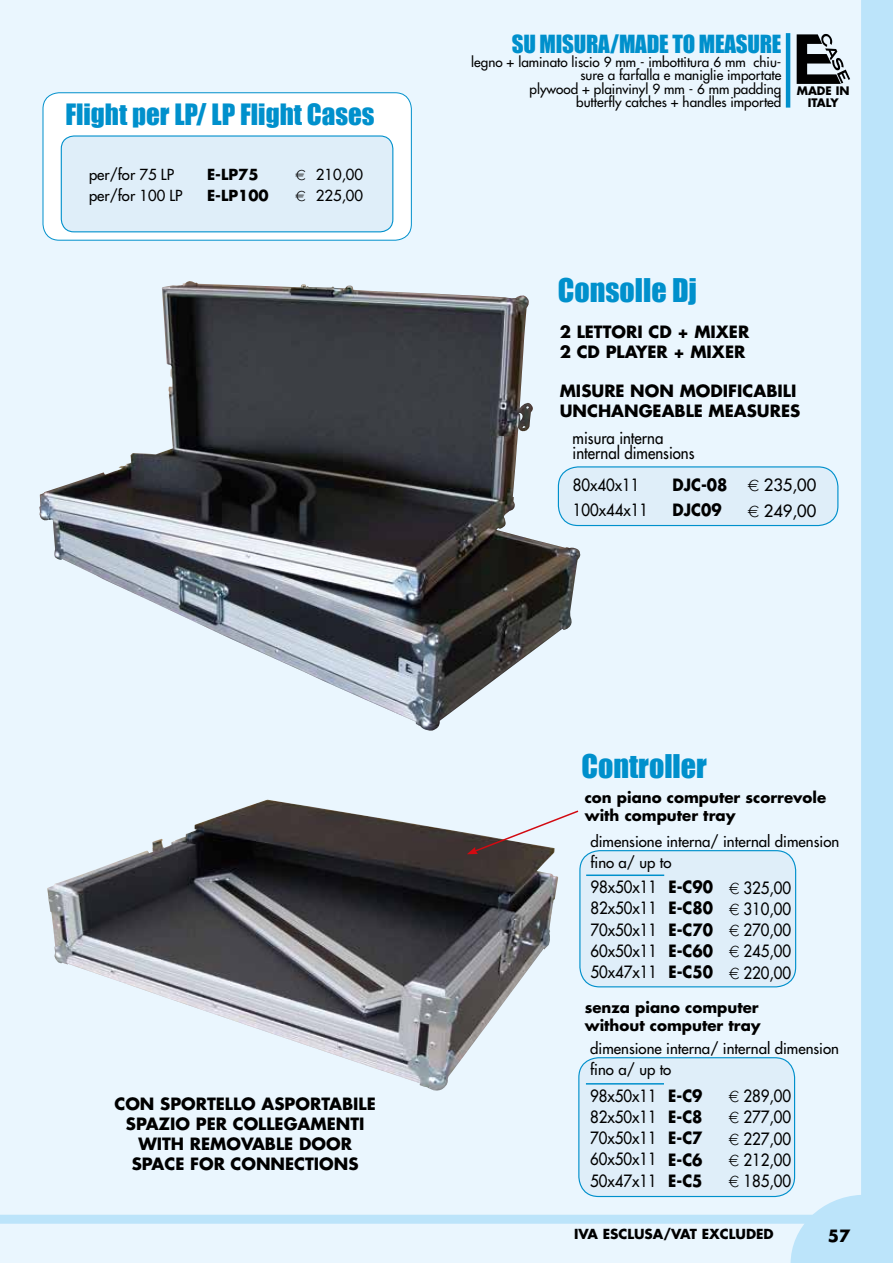
<style>
.page{position:relative;width:893px;height:1263px;background:#eaf6fe}
.page>*{position:absolute;margin:0;border:0;box-sizing:border-box;transform-origin:0 0}
.t1{font:30px "Impact";color:#0090cc}
.t2{font:27px "Impact";color:#0090cc}
.t3{font:22.95px "Impact";letter-spacing:-.01em;color:#0090cc}
.t4{font:16.5px/21.3px "Futura";color:#000;scale:.91 1}
.t5{font:700 16.5px/19.8px "Futura";color:#000}
.t6{font:700 16.5px "Futura";color:#000;scale:.91 1}
.t7{font:16.5px "Futura";color:#000}
.t8{font:15px/21.3px "Futura";color:#000}
.t9{font:700 15px/18px "Futura";color:#000}
.t10{font:14.85px "Futura";color:#000}
.t11{font:700 14.85px "Futura";color:#000}
.t12{font:13.5px/13.5px "Futura";color:#000;text-align:right}
.t13{font:700 13.5px "Futura";color:#000}
.t14{font:700 11.4px/12.1px "Futura";color:#000;text-align:center}
.s1{font-family:"Logofont Euro"}
.s2{font-family:"Logofont Euro";font-weight:400}
.s3{font-weight:400}
.s4{font-weight:700}
</style>
<div class="page">
<svg style="left:791px;top:0;width:102px;height:1263px"></svg>
<div style="left:0;top:1215px;width:893px;height:9px;background:#bce4fa"></div>
<svg style="left:797px;top:34px;width:53px;height:50px"></svg>
<hr style="left:786px;top:33px;width:4px;height:75px;background:#0090cc">
<div style="left:43px;top:93px;width:368px;height:147px;background:#fff;border-radius:16px"></div>
<div style="left:43px;top:92px;width:369px;height:149px;border:1px solid #0090cc;border-radius:16px"></div>
<div style="left:61px;top:136px;width:332px;height:96px;background:#dfeef9;border-radius:13px"></div>
<div style="left:61px;top:135px;width:332px;height:97px;border:1px solid #0090cc;border-radius:13px"></div>
<div style="left:558px;top:467px;width:280px;height:58px;background:#dfeef9;border-radius:20px"></div>
<div style="left:558px;top:466px;width:280px;height:60px;border:1px solid #0090cc;border-radius:20px"></div>
<div style="left:580px;top:851px;width:216px;height:136px;background:#dfeef9;border-radius:20px"></div>
<div style="left:579px;top:850px;width:217px;height:137px;border:1px solid #0090cc;border-radius:20px"></div>
<hr style="left:586px;top:874px;width:78px;height:2px;background:#0090cc">
<div style="left:579px;top:1058px;width:216px;height:138px;background:#dfeef9;border-radius:20px"></div>
<div style="left:578px;top:1057px;width:217px;height:140px;border:1px solid #0090cc;border-radius:20px"></div>
<hr style="left:586px;top:1083px;width:78px;height:1px;background:#0090cc">
<img style="left:39px;top:283px;width:542px;height:448px">
<img style="left:47px;top:800px;width:511px;height:291px">
<svg style="left:467px;top:809px;width:112px;height:45px"></svg>
<h2 class="t2" style="left:65px;top:97px;width:311px">Flight per LP/ LP Flight Cases</h2>
<p class="t10" style="left:89px;top:165px;width:87px">per/for 75 LP</p>
<p class="t11" style="left:207px;top:164px;width:53px">E-LP75</p>
<p class="t10" style="left:295px;top:165px;width:69px"><span class="s1">E</span> 210,00</p>
<p class="t10" style="left:89px;top:186px;width:95px">per/for 100 LP</p>
<p class="t11" style="left:207px;top:185px;width:63px">E-LP100</p>
<p class="t10" style="left:295px;top:186px;width:69px"><span class="s1">E</span> 225,00</p>
<p class="t5" style="left:114px;top:1094px;width:263px;text-align:center">CON SPORTELLO ASPORTABILE<br>SPAZIO PER COLLEGAMENTI<br>WITH REMOVABLE DOOR<br>SPACE FOR CONNECTIONS</p>
<h3 class="t3" style="left:512px;top:30px;width:271px">SU MISURA/MADE TO MEASURE</h3>
<p class="t12" style="left:471px;top:55px;width:312px">legno + laminato liscio 9 mm - imbottitura 6 mm chiu&shy;sure a farfalla e maniglie importate<br>plywood + plainvinyl 9 mm - 6 mm padding<br>butterfly catches + handles imported</p>
<p class="t14" style="left:797px;top:84px;width:54px">MADE IN<br>ITALY</p>
<h1 class="t1" style="left:558px;top:271px;width:141px">Consolle Dj</h1>
<p class="t5" style="left:560px;top:321px;width:191px">2 LETTORI CD + MIXER<br>2 CD PLAYER + MIXER</p>
<p class="t5" style="left:560px;top:381px;width:242px">MISURE NON MODIFICABILI<br>UNCHANGEABLE MEASURES</p>
<p class="t4" style="left:573px;top:430px;width:135px;line-height:15px">misura interna internal dimensions</p>
<p class="t4" style="left:573px;top:474px;width:75px">80x40x11</p>
<p class="t6" style="left:673px;top:473px;width:159px">DJC-08 <span class="s2">E</span> <span class="s3">235,00</span></p>
<p class="t4" style="left:573px;top:499px;width:84px">100x44x11</p>
<p class="t6" style="left:673px;top:499px;width:55px">DJC09</p>
<p class="t7" style="left:747px;top:500px;width:70px"><span class="s1">E</span> 249,00</p>
<h1 class="t1" style="left:581px;top:748px;width:127px">Controller</h1>
<p class="t9" style="left:585px;top:788px;width:243px">con piano computer scorrevole with computer tray</p>
<p class="t8" style="left:590px;top:830px;width:250px">dimensione interna/ internal dimension fino a/ up to</p>
<p class="t4" style="left:590px;top:876px;width:222px;text-align:justify">98x50x11 <span class="s4">E-C90</span> <span class="s1">E</span> 325,00<br>82x50x11 <span class="s4">E-C80</span> <span class="s1">E</span> 310,00<br>70x50x11 <span class="s4">E-C70</span> <span class="s1">E</span> 270,00<br>60x50x11 <span class="s4">E-C60</span> <span class="s1">E</span> 245,00<br>50x47x11 <span class="s4">E-C50</span> <span class="s1">E</span> 220,00</p>
<p class="t9" style="left:585px;top:998px;width:177px">senza piano computer without computer tray</p>
<p class="t8" style="left:590px;top:1038px;width:250px">dimensione interna/ internal dimension fino a/ up to</p>
<p class="t4" style="left:590px;top:1085px;width:125px">98x50x11 <span class="s4">E-C9</span></p>
<p class="t4" style="left:728px;top:1085px;width:70px"><span class="s1">E</span> 289,00</p>
<p class="t4" style="left:590px;top:1106px;width:125px">82x50x11 <span class="s4">E-C8</span></p>
<p class="t4" style="left:728px;top:1106px;width:70px"><span class="s1">E</span> 277,00</p>
<p class="t4" style="left:590px;top:1127px;width:125px">70x50x11 <span class="s4">E-C7</span></p>
<p class="t4" style="left:728px;top:1128px;width:70px"><span class="s1">E</span> 227,00</p>
<p class="t4" style="left:590px;top:1148px;width:125px">60x50x11 <span class="s4">E-C6</span></p>
<p class="t4" style="left:728px;top:1149px;width:70px"><span class="s1">E</span> 212,00</p>
<p class="t4" style="left:590px;top:1170px;width:125px">50x47x11 <span class="s4">E-C5</span></p>
<p class="t4" style="left:728px;top:1170px;width:70px"><span class="s1">E</span> 185,00</p>
<p class="t13" style="left:574px;top:1225px;width:201px">IVA ESCLUSA/VAT EXCLUDED</p>
<p class="t5" style="left:828px;top:1226px;width:24px">57</p>
</div>
